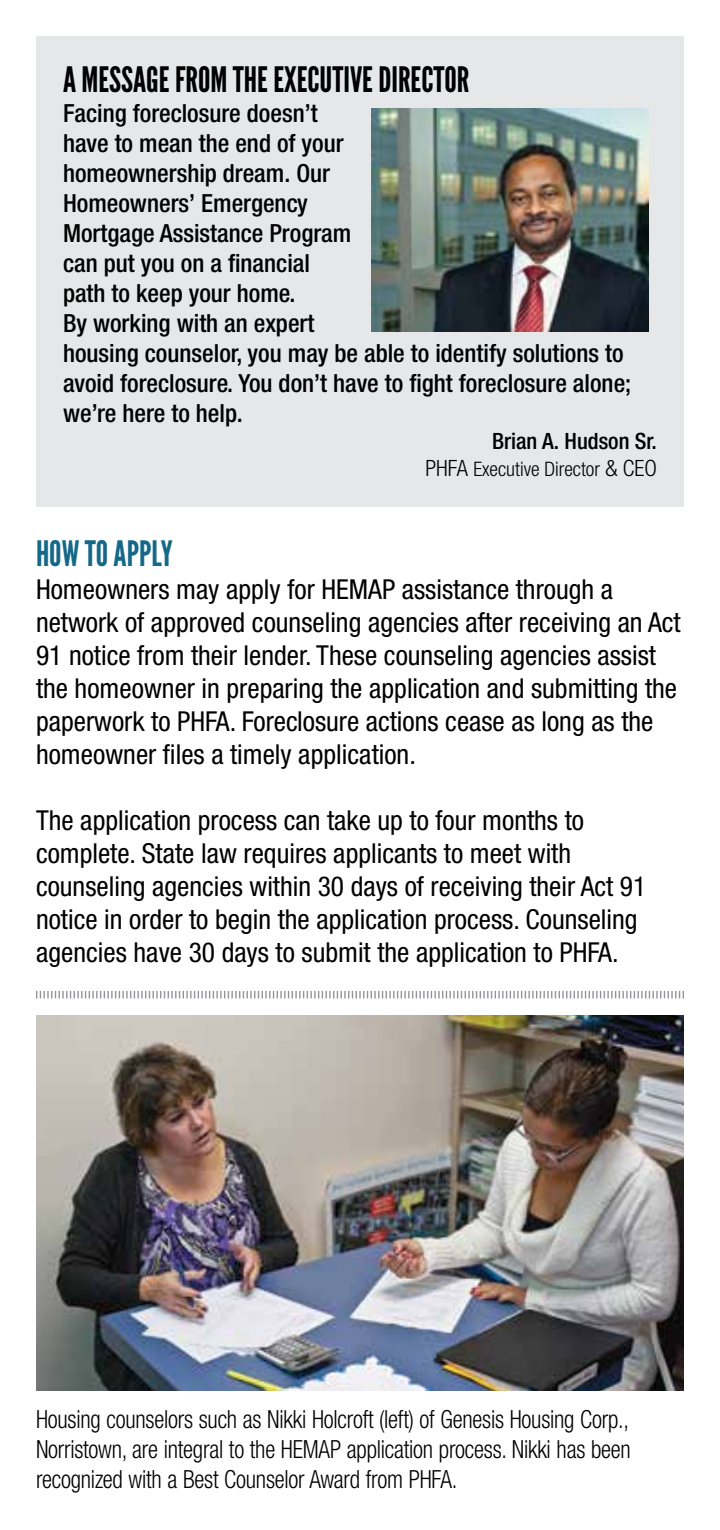
<style>
.page{position:relative;width:720px;height:1530px;background:#fff}
.page>*{position:absolute;margin:0;border:0;box-sizing:border-box;transform-origin:0 0}
.t1{font:35px "League Gothic";color:#000}
.t2{font:35px "League Gothic";color:#156887}
.t3{font:condensed 27.5px/33px "Helvetica Neue";color:#000}
.t4{font:500 condensed 25px/30px "Helvetica Neue";color:#000}
.t5{font:300 condensed 25px/30px "Helvetica Neue";letter-spacing:-.01em;color:#000;text-align:justify;scale:.93 1}
.t6{font:500 condensed 22.5px "Helvetica Neue";color:#000}
.t7{font:300 condensed 20px "Helvetica Neue";color:#000}
.s1{font-size:22.5px}
</style>
<div class="page">
<div style="left:36px;top:36px;width:648px;height:470px;background:#e6e7e8"></div>
<img style="left:372px;top:109px;width:276px;height:222px">
<img style="left:36px;top:1015px;width:648px;height:376px">
<svg style="left:36px;top:991px;width:648px;height:7px"></svg>
<p class="t1" style="left:63px;top:59px;width:408px">A MESSAGE FROM THE EXECUTIVE DIRECTOR</p>
<p class="t4" style="left:63px;top:98px;width:570px">Facing foreclosure doesn’t<br>have to mean the end of your<br>homeownership dream. Our<br>Homeowners’ Emergency<br>Mortgage Assistance Program<br>can put you on a financial<br>path to keep your home.<br>By working with an expert<br>housing counselor, you may be able to identify solutions to avoid foreclosure. You don’t have to fight foreclosure alone; we’re here to help.</p>
<p class="t6" style="left:492px;top:428px;width:166px">Brian A. Hudson Sr.</p>
<p class="t7" style="left:425px;top:457px;width:233px"><span class="s1">PHFA</span> Executive Director <span class="s1">&amp; CEO</span></p>
<p class="t2" style="left:36px;top:533px;width:138px">HOW TO APPLY</p>
<p class="t3" style="left:36px;top:572px;width:646px">Homeowners may apply for HEMAP assistance through a network of approved counseling agencies after receiving an Act 91 notice from their lender. These counseling agencies assist the homeowner in preparing the application and submitting the paperwork to PHFA. Foreclosure actions cease as long as the homeowner files a timely application.</p>
<p class="t3" style="left:36px;top:803px;width:612px">The application process can take up to four months to complete. State law requires applicants to meet with counseling agencies within 30 days of receiving their Act 91 notice in order to begin the application process. Counseling agencies have 30 days to submit the application to PHFA.</p>
<p class="t5" style="left:36px;top:1403px;width:641px">Housing counselors such as Nikki Holcroft (left) of Genesis Housing Corp., Norristown, are integral to the HEMAP application process. Nikki has been recognized with a Best Counselor Award from PHFA.</p>
</div>
